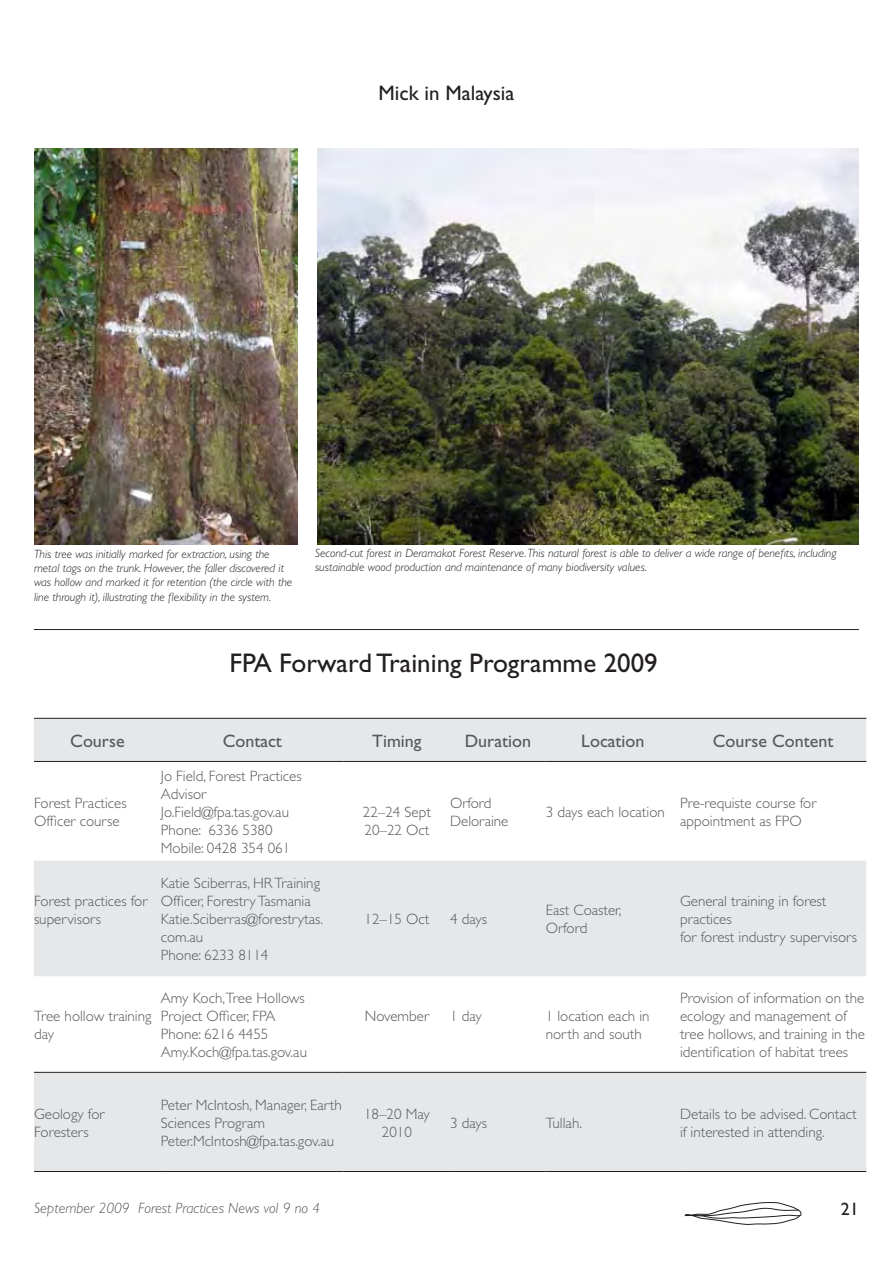
<style>
.page{position:relative;width:893px;height:1263px;background:#fff}
.page>*{position:absolute;margin:0;border:0;box-sizing:border-box;transform-origin:0 0}
.t1{font:27px "Gill Sans";color:#231f20}
.t2{font:21px "Gill Sans";color:#231f20}
.t3{font:18px "Gill Sans";color:#57585a}
.t4{font:18px "Gill Sans";color:#231f20}
.t5{font:300 15px/18px "Gill Sans";color:#57585a}
.t6{font:italic 300 15px "Gill Sans";color:#57585a}
.t7{font:italic 300 12px/14.4px "Gill Sans";color:#231f20}
</style>
<div class="page">
<svg style="left:685px;top:1202px;width:116px;height:23px"></svg>
<svg style="left:34px;top:719px;width:832px;height:452px;fill:#e6e7e9"></svg>
<hr style="left:34px;top:1072px;width:127px;height:1px;background:#231f20">
<hr style="left:161px;top:1072px;width:183px;height:1px;background:#231f20">
<hr style="left:344px;top:1072px;width:106px;height:1px;background:#231f20">
<hr style="left:450px;top:1072px;width:96px;height:1px;background:#231f20">
<hr style="left:546px;top:1072px;width:134px;height:1px;background:#231f20">
<hr style="left:680px;top:1072px;width:186px;height:1px;background:#231f20">
<hr style="left:34px;top:1171px;width:127px;height:1px;background:#231f20">
<hr style="left:161px;top:1171px;width:183px;height:1px;background:#231f20">
<hr style="left:344px;top:1171px;width:106px;height:1px;background:#231f20">
<hr style="left:450px;top:1171px;width:96px;height:1px;background:#231f20">
<hr style="left:546px;top:1171px;width:134px;height:1px;background:#231f20">
<hr style="left:680px;top:1171px;width:186px;height:1px;background:#231f20">
<hr style="left:34px;top:718px;width:127px;height:1px;background:#231f20">
<hr style="left:161px;top:718px;width:183px;height:1px;background:#231f20">
<hr style="left:344px;top:718px;width:106px;height:1px;background:#231f20">
<hr style="left:450px;top:718px;width:96px;height:1px;background:#231f20">
<hr style="left:546px;top:718px;width:134px;height:1px;background:#231f20">
<hr style="left:680px;top:718px;width:186px;height:1px;background:#231f20">
<hr style="left:34px;top:761px;width:127px;height:1px;background:#231f20">
<hr style="left:161px;top:761px;width:183px;height:1px;background:#231f20">
<hr style="left:344px;top:761px;width:106px;height:1px;background:#231f20">
<hr style="left:450px;top:761px;width:96px;height:1px;background:#231f20">
<hr style="left:546px;top:761px;width:134px;height:1px;background:#231f20">
<hr style="left:680px;top:761px;width:186px;height:1px;background:#231f20">
<img style="left:318px;top:149px;width:541px;height:395px">
<img style="left:34px;top:149px;width:263px;height:395px">
<hr style="left:34px;top:629px;width:825px;height:1px;background:#231f20">
<h2 class="t2" style="left:378px;top:81px;width:137px">Mick in Malaysia</h2>
<p class="t7" style="left:34px;top:546px;width:260px">This tree was initially marked for extraction, using the metal tags on the trunk. However, the faller discovered it was hollow and marked it for retention (the circle with the line through it), illustrating the flexibility in the system.</p>
<p class="t7" style="left:315px;top:545px;width:523px">Second-cut forest in Deramakot Forest Reserve. This natural forest is able to deliver a wide range of benefits, including sustainable wood production and maintenance of many biodiversity values.</p>
<h1 class="t1" style="left:229px;top:647px;width:430px">FPA Forward Training Programme 2009</h1>
<p class="t3" style="left:70px;top:730px;width:56px">Course</p>
<p class="t3" style="left:223px;top:730px;width:61px">Contact</p>
<p class="t3" style="left:372px;top:730px;width:51px">Timing</p>
<p class="t3" style="left:465px;top:730px;width:68px">Duration</p>
<p class="t3" style="left:581px;top:730px;width:65px">Location</p>
<p class="t3" style="left:713px;top:730px;width:122px">Course Content</p>
<p class="t5" style="left:34px;top:794px;width:94px">Forest Practices<br>Officer course</p>
<p class="t5" style="left:161px;top:767px;width:142px">Jo Field, Forest Practices<br>Advisor<br>Jo.Field@fpa.tas.gov.au<br>Phone: 6336 5380<br>Mobile: 0428 354 061</p>
<p class="t5" style="left:363px;top:803px;width:70px">22–24 Sept<br>20–22 Oct</p>
<p class="t5" style="left:450px;top:794px;width:60px">Orford<br>Deloraine</p>
<p class="t5" style="left:546px;top:803px;width:121px">3 days each location</p>
<p class="t5" style="left:680px;top:794px;width:138px">Pre-requiste course for appointment as FPO</p>
<p class="t5" style="left:34px;top:892px;width:115px">Forest practices for supervisors</p>
<p class="t5" style="left:161px;top:874px;width:164px">Katie Sciberras, HR Training<br>Officer, Forestry Tasmania<br>Katie.Sciberras@forestrytas. com.au<br>Phone: 6233 8114</p>
<p class="t5" style="left:364px;top:910px;width:66px">12–15 Oct</p>
<p class="t5" style="left:450px;top:910px;width:39px">4 days</p>
<p class="t5" style="left:546px;top:901px;width:77px">East Coaster,<br>Orford</p>
<p class="t5" style="left:680px;top:892px;width:179px">General training in forest practices<br>for forest industry supervisors</p>
<p class="t5" style="left:34px;top:1007px;width:119px">Tree hollow training day</p>
<p class="t5" style="left:161px;top:989px;width:148px">Amy Koch,Tree Hollows<br>Project Officer, FPA<br>Phone: 6216 4455<br>Amy.Koch@fpa.tas.gov.au</p>
<p class="t5" style="left:365px;top:1007px;width:66px">November</p>
<p class="t5" style="left:450px;top:1007px;width:33px">1 day</p>
<p class="t5" style="left:546px;top:1007px;width:105px">1 location each in north and south</p>
<p class="t5" style="left:680px;top:989px;width:186px">Provision of information on the ecology and management of tree hollows, and training in the identification of habitat trees</p>
<p class="t5" style="left:34px;top:1105px;width:72px">Geology for<br>Foresters</p>
<p class="t5" style="left:161px;top:1096px;width:182px">Peter McIntosh, Manager, Earth<br>Sciences Program<br>Peter.McIntosh@fpa.tas.gov.au</p>
<p class="t5" style="left:364px;top:1105px;width:67px;text-align:center">18–20 May<br>2010</p>
<p class="t5" style="left:450px;top:1114px;width:39px">3 days</p>
<p class="t5" style="left:546px;top:1114px;width:38px">Tullah.</p>
<p class="t5" style="left:680px;top:1105px;width:178px">Details to be advised. Contact if interested in attending.</p>
<p class="t6" style="left:34px;top:1199px;width:288px">September 2009 Forest Practices News vol 9 no 4</p>
<p class="t4" style="left:841px;top:1198px;width:19px">21</p>
</div>
